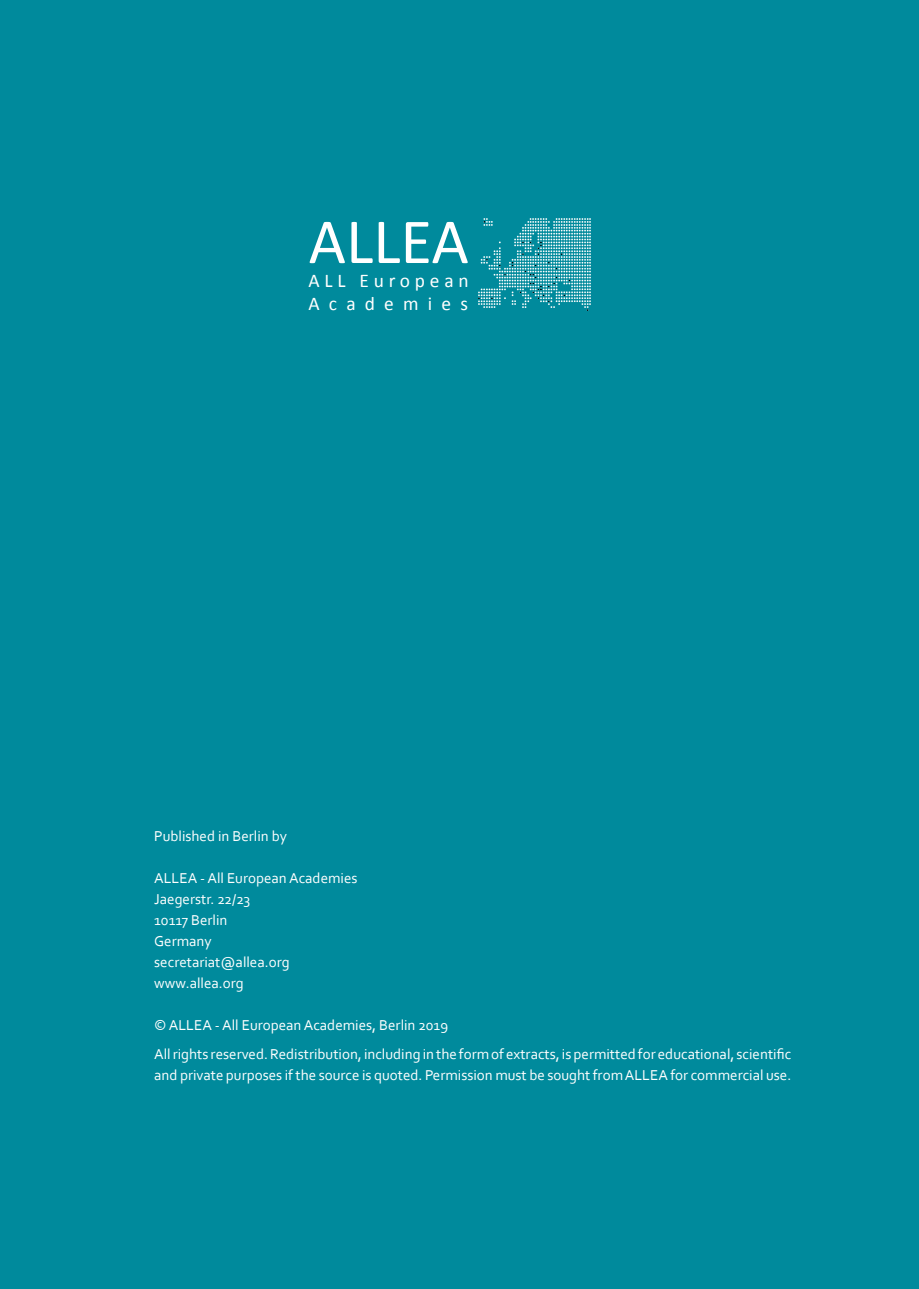
<style>
.page{position:relative;width:919px;height:1289px;background:#fff}
.page>*{position:absolute;margin:0;border:0;box-sizing:border-box;transform-origin:0 0}
.t1{font:64.65px "Calibri";color:#fff}
.t2{font:19.35px/23.2px "Calibri";letter-spacing:.245em;color:#fff}
.t3{font:15px/21px "Corbel";color:#fff}
</style>
<div class="page">
<div style="left:0;top:0;width:918px;height:1288px;background:#008a9c"></div>
<img style="left:478px;top:218px;width:112px;height:93px">
<p class="t1" style="left:308px;top:201px;width:162px">ALLEA</p>
<p class="t2" style="left:308px;top:269px;width:162px">ALL European<br>Academies</p>
<p class="t3" style="left:154px;top:824px;width:134px">Published in Berlin by</p>
<p class="t3" style="left:154px;top:866px;width:205px">ALLEA - All European Academies</p>
<p class="t3" style="left:154px;top:887px;width:98px">Jaegerstr. 22/23</p>
<p class="t3" style="left:154px;top:908px;width:75px">10117 Berlin<br>Germany</p>
<p class="t3" style="left:154px;top:950px;width:137px">secretariat@allea.org</p>
<p class="t3" style="left:154px;top:971px;width:91px">www.allea.org</p>
<p class="t3" style="left:154px;top:1013px;width:295px">© ALLEA - All European Academies, Berlin 2019</p>
<p class="t3" style="left:154px;top:1043px;width:638px">All rights reserved. Redistribution, including in the form of extracts, is permitted for educational, scientific and private purposes if the source is quoted. Permission must be sought from ALLEA for commercial use.</p>
</div>
